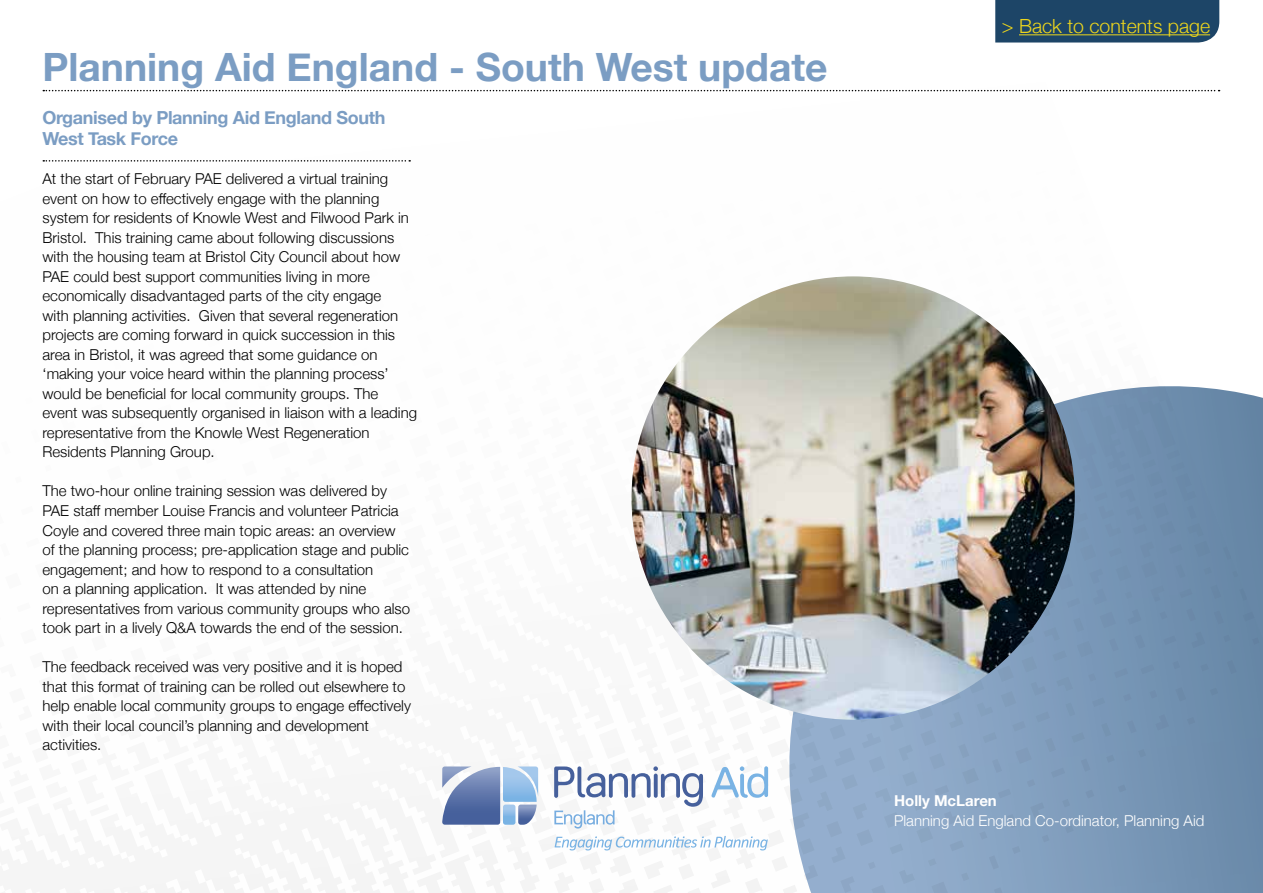
<style>
.page{position:relative;width:1263px;height:893px;background:#fff}
.page>*{position:absolute;margin:0;border:0;box-sizing:border-box;transform-origin:0 0}
.t1{font:700 39px "Helvetica Neue";color:#7b9dc3}
.t2{font:300 19.5px "Helvetica Neue";color:#edd51c}
.t3{font:700 18px/21.6px "Helvetica Neue";letter-spacing:-.02em;color:#7b9dc3}
.t4{font:300 15px/19.5px "Helvetica Neue";color:#000}
.t5{font:300 15px "Helvetica Neue";color:#fff}
.t6{font:700 15px "Helvetica Neue";color:#fff}
</style>
<div class="page">
<img style="left:42px;top:0;width:1179px;height:893px">
<div style="left:995px;top:0;width:224px;height:43px;background:#1d4567"></div>
<hr style="left:1019px;top:34px;width:191px;height:1px;background:#edd51c">
<svg style="left:43px;top:160px;width:367px;height:2px"></svg>
<svg style="left:762px;top:359px;width:501px;height:534px;background:#849fbd"></svg>
<svg style="left:711px;top:766px;width:57px;height:32px"></svg>
<svg style="left:442px;top:766px;width:96px;height:59px"></svg>
<svg style="left:554px;top:766px;width:149px;height:63px"></svg>
<svg style="left:555px;top:836px;width:213px;height:14px"></svg>
<svg style="left:43px;top:90px;width:1176px;height:1px"></svg>
<img style="left:631px;top:276px;width:444px;height:444px;border-radius:221px">
<h1 class="t1" style="left:43px;top:36px;width:786px">Planning Aid England - South West update</h1>
<p class="t3" style="left:43px;top:107px;width:344px">Organised by Planning Aid England South<br>West Task Force</p>
<p class="t4" style="left:43px;top:168px;width:376px">At the start of February PAE delivered a virtual training event on how to effectively engage with the planning system for residents of Knowle West and Filwood Park in Bristol. This training came about following discussions with the housing team at Bristol City Council about how PAE could best support communities living in more economically disadvantaged parts of the city engage<br>with planning activities. Given that several regeneration projects are coming forward in quick succession in this area in Bristol, it was agreed that some guidance on ‘making your voice heard within the planning process’ would be beneficial for local community groups. The<br>event was subsequently organised in liaison with a leading representative from the Knowle West Regeneration Residents Planning Group.</p>
<p class="t4" style="left:43px;top:480px;width:369px">The two-hour online training session was delivered by PAE staff member Louise Francis and volunteer Patricia Coyle and covered three main topic areas: an overview of the planning process; pre-application stage and public engagement; and how to respond to a consultation<br>on a planning application. It was attended by nine representatives from various community groups who also took part in a lively Q&amp;A towards the end of the session.</p>
<p class="t4" style="left:43px;top:656px;width:370px">The feedback received was very positive and it is hoped that this format of training can be rolled out elsewhere to help enable local community groups to engage effectively with their local council’s planning and development activities.</p>
<h2 class="t2" style="left:1002px;top:10px;width:210px">&gt; Back to contents page</h2>
<p class="t6" style="left:894px;top:789px;width:104px">Holly McLaren</p>
<p class="t5" style="left:894px;top:808px;width:312px">Planning Aid England Co-ordinator, Planning Aid</p>
</div>
